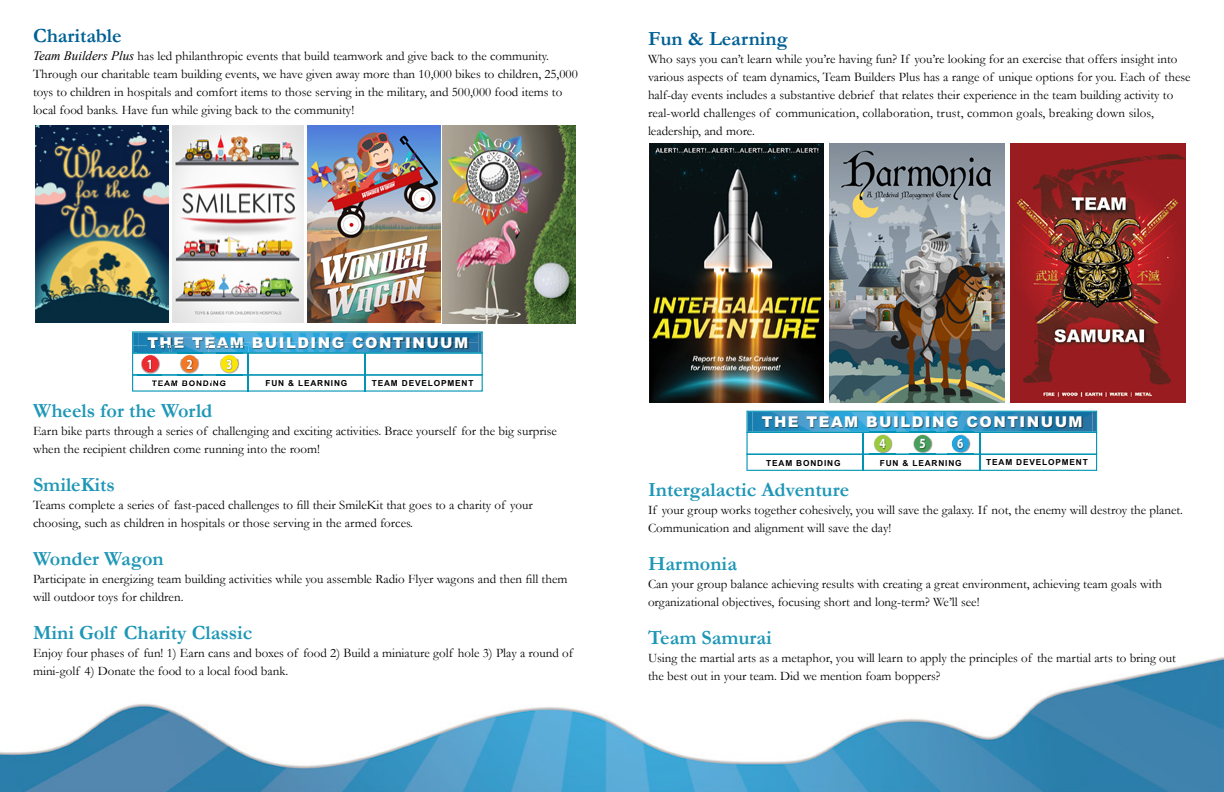
<style>
.page{position:relative;width:1224px;height:792px;background:#fff}
.page>*{position:absolute;margin:0;border:0;box-sizing:border-box;transform-origin:0 0}
.t1{font:700 20.2px "Garamond";color:#1e97b6}
.t2{font:700 20.2px "Garamond";color:#006095}
.t3{font:900 14.9px "Arial";letter-spacing:.1em;color:#fff}
.t4{font:700 14.1px "Myriad Pro";color:#fff;scale:.8 1}
.t5{font:13px/18px "Garamond";color:#000}
.t6{font:700 8.3px "Arial";letter-spacing:.1em;color:#000}
.s1{font-family:"Times New Roman";font-style:italic}
</style>
<div class="page">
<img style="left:0;top:125px;width:1224px;height:667px">
<img style="left:649px;top:144px;width:174px;height:258px">
<img style="left:830px;top:143px;width:175px;height:259px">
<img style="left:1011px;top:143px;width:175px;height:260px">
<img style="left:307px;top:126px;width:133px;height:197px">
<img style="left:443px;top:126px;width:133px;height:197px">
<img style="left:35px;top:125px;width:133px;height:197px">
<img style="left:173px;top:126px;width:131px;height:196px">
<svg style="left:132px;top:332px;width:351px;height:59px"></svg>
<svg style="left:746px;top:411px;width:351px;height:59px"></svg>
<h1 class="t2" style="left:33px;top:21px;width:90px">Charitable</h1>
<p class="t5" style="left:33px;top:46px;width:546px"><span class="s1">Team Builders Plus</span> has led philanthropic events that build teamwork and give back to the community.<br>Through our charitable team building events, we have given away more than 10,000 bikes to children, 25,000 toys to children in hospitals and comfort items to those serving in the military, and 500,000 food items to local food banks. Have fun while giving back to the community!</p>
<h1 class="t2" style="left:648px;top:24px;width:141px">Fun &amp; Learning</h1>
<p class="t5" style="left:648px;top:49px;width:544px">Who says you can’t learn while you’re having fun? If you’re looking for an exercise that offers insight into various aspects of team dynamics, Team Builders Plus has a range of unique options for you. Each of these half-day events includes a substantive debrief that relates their experience in the team building activity to real-world challenges of communication, collaboration, trust, common goals, breaking down silos, leadership, and more.</p>
<p class="t3" style="left:147px;top:332px;width:322px">THE TEAM BUILDING CONTINUUM</p>
<p class="t6" style="left:152px;top:378px;width:76px">TEAM BONDING</p>
<p class="t6" style="left:265px;top:378px;width:83px">FUN &amp; LEARNING</p>
<p class="t6" style="left:372px;top:378px;width:103px">TEAM DEVELOPMENT</p>
<p class="t4" style="left:147px;top:355px;width:9px">1</p>
<p class="t4" style="left:187px;top:355px;width:9px">2</p>
<p class="t4" style="left:226px;top:355px;width:9px">3</p>
<h1 class="t1" style="left:33px;top:396px;width:181px">Wheels for the World</h1>
<p class="t5" style="left:33px;top:421px;width:525px">Earn bike parts through a series of challenging and exciting activities. Brace yourself for the big surprise when the recipient children come running into the room!</p>
<h1 class="t1" style="left:33px;top:471px;width:83px">SmileKits</h1>
<p class="t5" style="left:33px;top:495px;width:501px">Teams complete a series of fast-paced challenges to fill their SmileKit that goes to a charity of your choosing, such as children in hospitals or those serving in the armed forces.</p>
<h1 class="t1" style="left:33px;top:545px;width:132px">Wonder Wagon</h1>
<p class="t5" style="left:33px;top:570px;width:536px">Participate in energizing team building activities while you assemble Radio Flyer wagons and then fill them will outdoor toys for children.</p>
<h1 class="t1" style="left:33px;top:619px;width:221px">Mini Golf Charity Classic</h1>
<p class="t5" style="left:33px;top:644px;width:542px">Enjoy four phases of fun! 1) Earn cans and boxes of food 2) Build a miniature golf hole 3) Play a round of mini-golf 4) Donate the food to a local food bank.</p>
<p class="t3" style="left:762px;top:411px;width:322px">THE TEAM BUILDING CONTINUUM</p>
<p class="t6" style="left:766px;top:457px;width:76px">TEAM BONDING</p>
<p class="t6" style="left:880px;top:457px;width:83px">FUN &amp; LEARNING</p>
<p class="t6" style="left:986px;top:457px;width:103px">TEAM DEVELOPMENT</p>
<p class="t4" style="left:880px;top:434px;width:9px">4</p>
<p class="t4" style="left:920px;top:434px;width:9px">5</p>
<p class="t4" style="left:957px;top:434px;width:9px">6</p>
<h1 class="t1" style="left:648px;top:476px;width:203px">Intergalactic Adventure</h1>
<p class="t5" style="left:648px;top:500px;width:537px">If your group works together cohesively, you will save the galaxy. If not, the enemy will destroy the planet.<br>Communication and alignment will save the day!</p>
<h1 class="t1" style="left:648px;top:550px;width:91px">Harmonia</h1>
<p class="t5" style="left:648px;top:575px;width:516px">Can your group balance achieving results with creating a great environment, achieving team goals with organizational objectives, focusing short and long-term? We’ll see!</p>
<h1 class="t1" style="left:648px;top:624px;width:125px">Team Samurai</h1>
<p class="t5" style="left:648px;top:649px;width:530px">Using the martial arts as a metaphor, you will learn to apply the principles of the martial arts to bring out the best out in your team. Did we mention foam boppers?</p>
</div>
